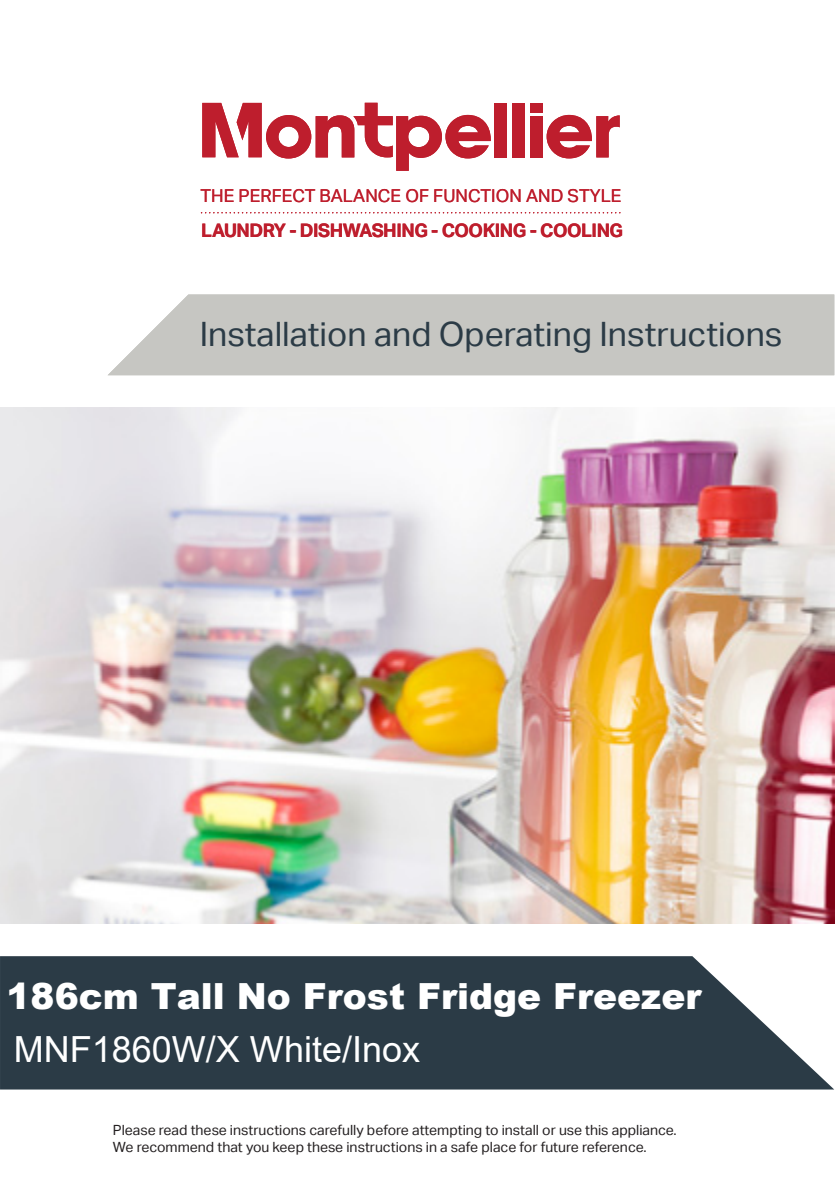
<style>
.page{position:relative;width:840px;height:1191px;background:#fff}
.page>*{position:absolute;margin:0;border:0;box-sizing:border-box;transform-origin:0 0}
.t1{font:900 36px "Arial";color:#fff}
.t2{font:36px "Arial";color:#fff}
.t3{font:33.6px "Aktiv Grotesk";color:#2b3b46}
.t4{font:700 18.6px "Aktiv Grotesk";letter-spacing:-.025em;color:#be1e2d}
.t5{font:17.8px "Aktiv Grotesk";letter-spacing:.005em;color:#be1e2d}
.t6{font:14px/16.8px "Aktiv Grotesk";color:#231f20}
</style>
<div class="page">
<svg style="left:0;top:956px;width:833px;height:133px;background:#3d4b55"></svg>
<div style="left:108px;top:294px;width:725px;height:81px;background:#c6c6c2"></div>
<div style="left:494px;top:103px;width:12px;height:54px;background:#be1e2d"></div>
<div style="left:511px;top:103px;width:13px;height:54px;background:#be1e2d"></div>
<div style="left:529px;top:116px;width:13px;height:41px;background:#be1e2d"></div>
<div style="left:529px;top:103px;width:13px;height:9px;background:#be1e2d"></div>
<svg style="left:546px;top:115px;width:73px;height:43px"></svg>
<svg style="left:202px;top:103px;width:288px;height:68px"></svg>
<svg style="left:201px;top:212px;width:420px;height:1px"></svg>
<img style="left:0;top:407px;width:833px;height:517px">
<p class="t5" style="left:200px;top:185px;width:422px">THE PERFECT BALANCE OF FUNCTION AND STYLE</p>
<h3 class="t4" style="left:201px;top:219px;width:423px">LAUNDRY - DISHWASHING - COOKING - COOLING</h3>
<h2 class="t3" style="left:200px;top:315px;width:584px">Installation and Operating Instructions</h2>
<h1 class="t1" style="left:7px;top:969px;width:696px">186cm Tall No Frost Fridge Freezer</h1>
<h1 class="t2" style="left:14px;top:1024px;width:408px">MNF1860W/X White/Inox</h1>
<p class="t6" style="left:113px;top:1122px;width:565px">Please read these instructions carefully before attempting to install or use this appliance.<br>We recommend that you keep these instructions in a safe place for future reference.</p>
</div>
